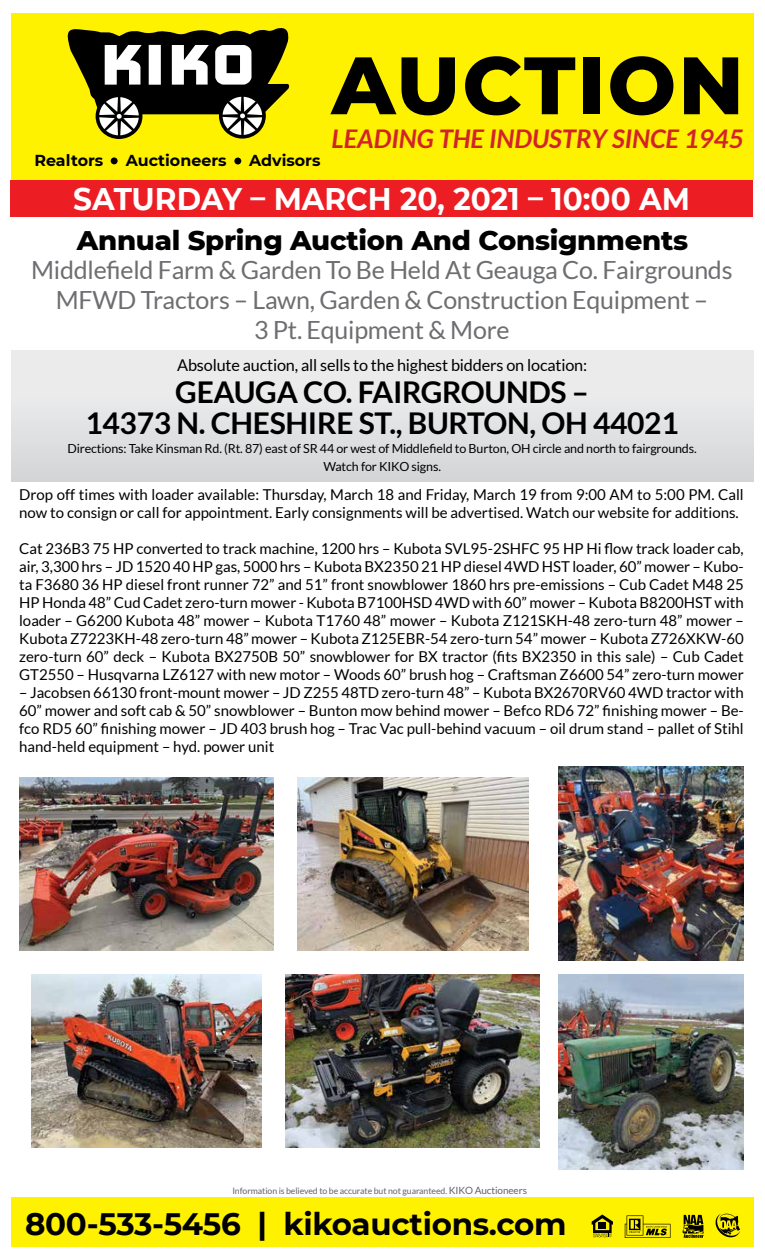
<style>
.page{position:relative;width:765px;height:1260px;background:#fff}
.page>*{position:absolute;margin:0;border:0;box-sizing:border-box;transform-origin:0 0}
.t1{font:800 81.25px "Montserrat";letter-spacing:.025em;color:#000}
.t2{font:700 31.25px "Montserrat";color:#fff;scale:.95 1}
.t3{font:700 31px "Montserrat";letter-spacing:-.01em;color:#000}
.t4{font:700 30px/31.2px "Lato";letter-spacing:-.01em;color:#000;text-align:center}
.t5{font:800 27.5px "Montserrat";letter-spacing:-.01em;color:#000}
.t6{font:italic 700 25.75px "Lato";color:#d2232a}
.t7{font:25px/30px "Lato";letter-spacing:-.01em;color:#6d6e71;text-align:center}
.t8{font:16.25px "Lato";letter-spacing:-.01em;color:#000}
.t9{font:700 15.88px "Montserrat";color:#000}
.t10{font:15px/18px "Lato";color:#000;text-align:justify}
.t11{font:12.5px/18.8px "Lato";letter-spacing:-.01em;color:#000;text-align:center}
.t12{font:8.75px "Lato";letter-spacing:-.01em;color:#636466}
.s1{font-size:10px}
</style>
<div class="page">
<div style="left:11px;top:1197px;width:743px;height:49px;background:#fff200"></div>
<svg style="left:592px;top:1215px;width:21px;height:22px"></svg>
<svg style="left:625px;top:1215px;width:45px;height:23px"></svg>
<svg style="left:682px;top:1215px;width:22px;height:23px"></svg>
<svg style="left:716px;top:1214px;width:24px;height:24px"></svg>
<div style="left:11px;top:350px;width:743px;height:131px;background:linear-gradient(to bottom,#f0f0f1,#d6d7d9)"></div>
<div style="left:10px;top:180px;width:743px;height:36px;background:#ed1d24"></div>
<img style="left:20px;top:778px;width:254px;height:172px">
<img style="left:298px;top:778px;width:230px;height:172px">
<img style="left:31px;top:975px;width:231px;height:172px">
<img style="left:286px;top:975px;width:254px;height:173px">
<img style="left:558px;top:767px;width:186px;height:193px">
<img style="left:558px;top:975px;width:186px;height:194px">
<div style="left:11px;top:13px;width:743px;height:167px;background:#fff200"></div>
<svg style="left:67px;top:28px;width:223px;height:111px"></svg>
<div style="left:111px;top:157px;width:7px;height:7px;background:#000;border-radius:50%"></div>
<div style="left:234px;top:158px;width:7px;height:6px;background:#000;border-radius:50%"></div>
<p class="t9" style="left:34px;top:149px;width:70px">Realtors</p>
<p class="t9" style="left:126px;top:149px;width:102px">Auctioneers</p>
<p class="t9" style="left:249px;top:149px;width:73px">Advisors</p>
<h1 class="t1" style="left:332px;top:26px;width:414px">AUCTION</h1>
<h3 class="t6" style="left:332px;top:124px;width:414px">LEADING THE INDUSTRY SINCE 1945</h3>
<h2 class="t2" style="left:73px;top:177px;width:651px">SATURDAY – MARCH 20, 2021 – 10:00 AM</h2>
<h3 class="t5" style="left:77px;top:220px;width:613px">Annual Spring Auction And Consignments</h3>
<h3 class="t7" style="left:31px;top:255px;width:703px">Middlefield Farm &amp; Garden To Be Held At Geauga Co. Fairgrounds<br>MFWD Tractors – Lawn, Garden &amp; Construction Equipment –<br>3 Pt. Equipment &amp; More</h3>
<p class="t8" style="left:177px;top:357px;width:412px">Absolute auction, all sells to the highest bidders on location:</p>
<h3 class="t4" style="left:85px;top:376px;width:595px">GEAUGA CO. FAIRGROUNDS –<br>14373 N. CHESHIRE ST., BURTON, OH 44021</h3>
<p class="t11" style="left:68px;top:439px;width:631px">Directions: Take Kinsman Rd. (Rt. 87) east of SR 44 or west of Middlefield to Burton, OH circle and north to fairgrounds.<br>Watch for KIKO signs.</p>
<p class="t10" style="left:19px;top:485px;width:726px">Drop off times with loader available: Thursday, March 18 and Friday, March 19 from 9:00 AM to 5:00 PM. Call now to consign or call for appointment. Early consignments will be advertised. Watch our website for additions.</p>
<p class="t10" style="left:19px;top:539px;width:726px">Cat 236B3 75 HP converted to track machine, 1200 hrs – Kubota SVL95-2SHFC 95 HP Hi flow track loader cab, air, 3,300 hrs – JD 1520 40 HP gas, 5000 hrs – Kubota BX2350 21 HP diesel 4WD HST loader, 60” mower – Kubo&shy;ta F3680 36 HP diesel front runner 72” and 51” front snowblower 1860 hrs pre-emissions – Cub Cadet M48 25<br>HP Honda 48” Cud Cadet zero-turn mower - Kubota B7100HSD 4WD with 60” mower – Kubota B8200HST with loader – G6200 Kubota 48” mower – Kubota T1760 48” mower – Kubota Z121SKH-48 zero-turn 48” mower – Kubota Z7223KH-48 zero-turn 48” mower – Kubota Z125EBR-54 zero-turn 54” mower – Kubota Z726XKW-60 zero-turn 60” deck – Kubota BX2750B 50” snowblower for BX tractor (fits BX2350 in this sale) – Cub Cadet GT2550 – Husqvarna LZ6127 with new motor – Woods 60” brush hog – Craftsman Z6600 54” zero-turn mower</p>
<p class="t10" style="left:19px;top:683px;width:726px">– Jacobsen 66130 front-mount mower – JD Z255 48TD zero-turn 48” – Kubota BX2670RV60 4WD tractor with 60” mower and soft cab &amp; 50” snowblower – Bunton mow behind mower – Befco RD6 72” finishing mower – Be&shy;fco RD5 60” finishing mower – JD 403 brush hog – Trac Vac pull-behind vacuum – oil drum stand – pallet of Stihl hand-held equipment – hyd. power unit</p>
<p class="t12" style="left:232px;top:1186px;width:296px">Information is believed to be accurate but not guaranteed. <span class="s1">KIKO Auctioneers</span></p>
<h3 class="t3" style="left:25px;top:1202px;width:543px">800-533-5456 | kikoauctions.com</h3>
</div>
